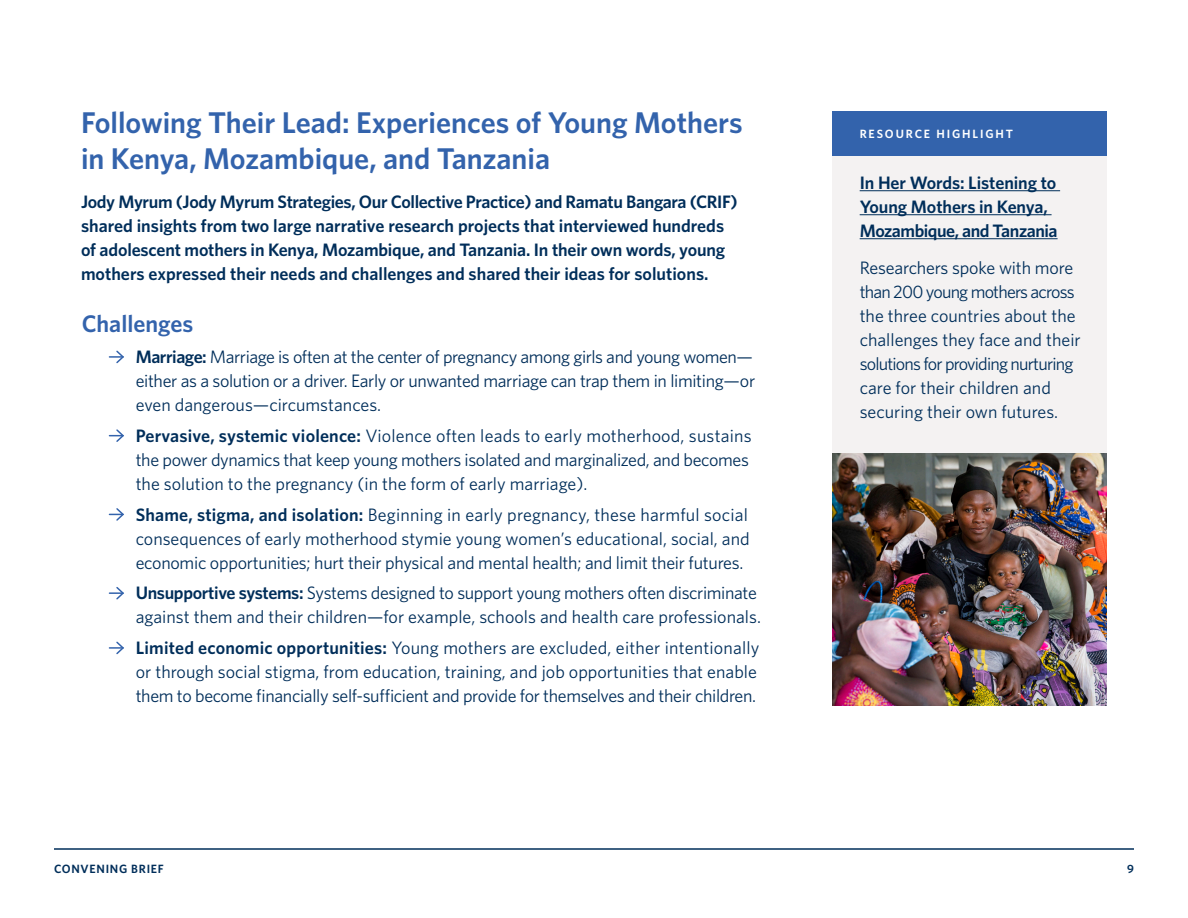
<style>
.page{position:relative;width:1188px;height:918px;background:#fff}
.page>*{position:absolute;margin:0;border:0;box-sizing:border-box;transform-origin:0 0}
.t1{font:600 30px/36px "Whitney";color:#3363ac}
.t2{font:600 24px "Whitney";color:#3363ac}
.Bullets{font:18px/24px "Whitney";letter-spacing:-.015em;color:#002e5a}
.t3{font:600 18px/24px "Whitney";letter-spacing:-.01em;color:#002e5a}
.t4{font:600 12px "Whitney";letter-spacing:.155em;color:#fff}
.t5{font:600 12px "Whitney";letter-spacing:.06em;color:#002e5a}
.s1{font-weight:600}
</style>
<div class="page">
<hr style="left:54px;top:849px;width:1080px;height:1px;background:#002e5a">
<svg style="left:109px;top:350px;width:15px;height:14px"></svg>
<svg style="left:109px;top:429px;width:15px;height:13px"></svg>
<svg style="left:109px;top:508px;width:15px;height:13px"></svg>
<svg style="left:109px;top:587px;width:15px;height:13px"></svg>
<svg style="left:109px;top:641px;width:15px;height:14px"></svg>
<div style="left:833px;top:111px;width:274px;height:46px;background:#3363ac"></div>
<div style="left:833px;top:157px;width:274px;height:393px;background:#f4f2f2"></div>
<hr style="left:860px;top:190px;width:200px;height:1px;background:#002e5a">
<hr style="left:860px;top:214px;width:192px;height:1px;background:#002e5a">
<hr style="left:860px;top:238px;width:198px;height:1px;background:#002e5a">
<img style="left:833px;top:454px;width:274px;height:252px">
<h2 class="t1" style="left:81px;top:104px;width:663px">Following Their Lead: Experiences of Young Mothers in Kenya, Mozambique, and Tanzania</h2>
<p class="t3" style="left:81px;top:190px;width:658px">Jody Myrum (Jody Myrum Strategies, Our Collective Practice) and Ramatu Bangara (CRIF) shared insights from two large narrative research projects that interviewed hundreds of adolescent mothers in Kenya, Mozambique, and Tanzania. In their own words, young mothers expressed their needs and challenges and shared their ideas for solutions.</p>
<h2 class="t2" style="left:82px;top:308px;width:113px">Challenges</h2>
<p class="Bullets" style="left:136px;top:344px;width:621px"><span class="s1">Marriage:</span> Marriage is often at the center of pregnancy among girls and young women— either as a solution or a driver. Early or unwanted marriage can trap them in limiting—or even dangerous—circumstances.</p>
<p class="Bullets" style="left:136px;top:423px;width:617px"><span class="s1">Pervasive, systemic violence:</span> Violence often leads to early motherhood, sustains the power dynamics that keep young mothers isolated and marginalized, and becomes the solution to the pregnancy (in the form of early marriage).</p>
<p class="Bullets" style="left:136px;top:502px;width:616px;text-align:justify"><span class="s1">Shame, stigma, and isolation:</span> Beginning in early pregnancy, these harmful social consequences of early motherhood stymie young women’s educational, social, and economic opportunities; hurt their physical and mental health; and limit their futures.</p>
<p class="Bullets" style="left:136px;top:581px;width:627px"><span class="s1">Unsupportive systems:</span> Systems designed to support young mothers often discriminate against them and their children—for example, schools and health care professionals.</p>
<p class="Bullets" style="left:136px;top:635px;width:625px"><span class="s1">Limited economic opportunities:</span> Young mothers are excluded, either intentionally or through social stigma, from education, training, and job opportunities that enable them to become financially self-sufficient and provide for themselves and their children.</p>
<p class="t4" style="left:860px;top:125px;width:155px">RESOURCE HIGHLIGHT</p>
<p class="t3" style="left:860px;top:170px;width:199px">In Her Words: Listening to<br>Young Mothers in Kenya,<br>Mozambique, and Tanzania</p>
<p class="Bullets" style="left:860px;top:256px;width:223px">Researchers spoke with more than 200 young mothers across the three countries about the challenges they face and their solutions for providing nurturing care for their children and securing their own futures.</p>
<p class="t5" style="left:54px;top:860px;width:111px">CONVENING BRIEF</p>
<p class="t5" style="left:1127px;top:860px;width:8px">9</p>
</div>
